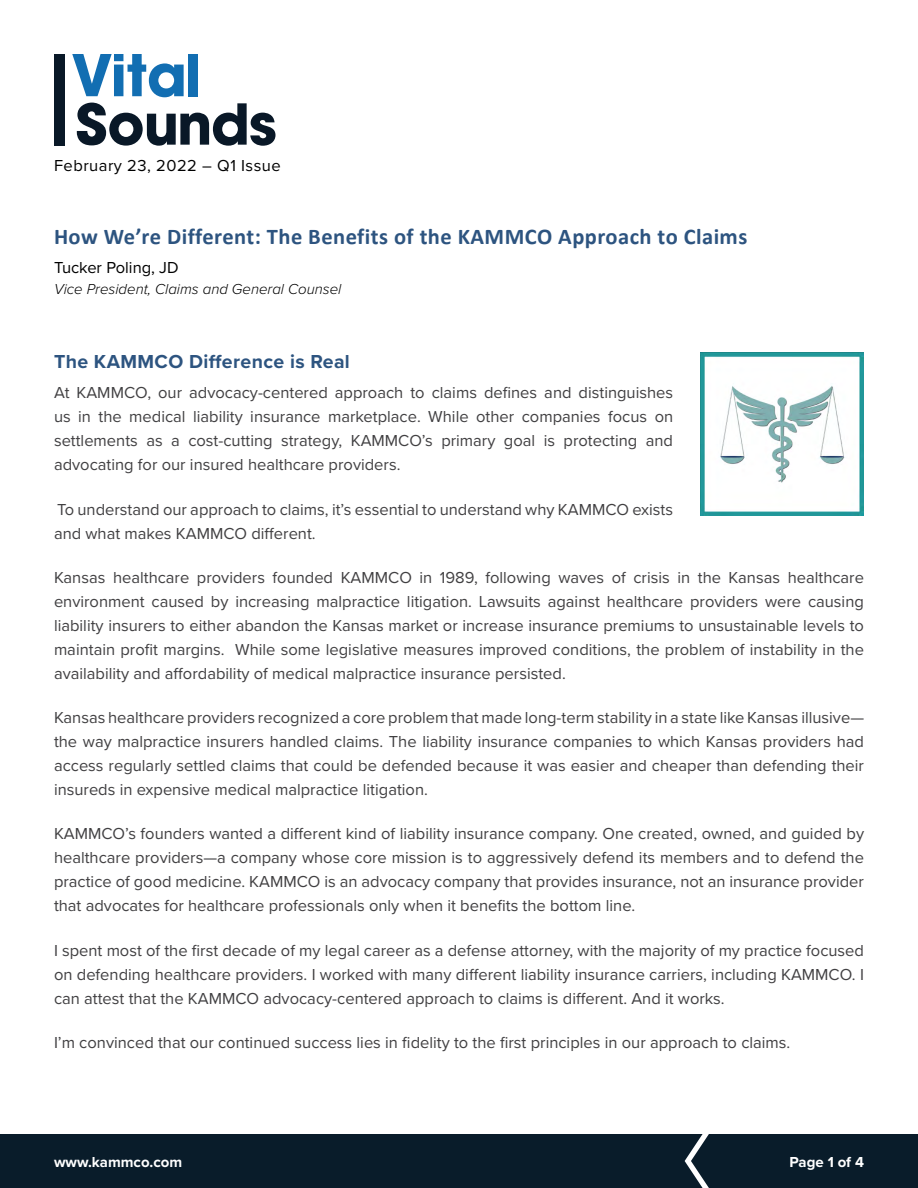
<style>
.page{position:relative;width:918px;height:1188px;background:#fff}
.page>*{position:absolute;margin:0;border:0;box-sizing:border-box;transform-origin:0 0}
.t1{font:700 22.5px "Calibri";letter-spacing:.02em;color:#2d5480}
.Subhead_1{font:700 19.5px "Proxima Nova";letter-spacing:.02em;color:#2d5480}
.Body_Type{font:16.5px/24px "Proxima Nova";color:#414042;text-align:justify}
.t2{font:16.5px "Proxima Nova";letter-spacing:.03em;color:#000}
.t3{font:16.5px "Proxima Nova";color:#000}
.t4{font:italic 300 15px "Proxima Nova";color:#000}
.t5{font:700 15px "Proxima Nova";color:#fff}
</style>
<div class="page">
<div style="left:0;top:1134px;width:918px;height:54px;background:#091c2a"></div>
<svg style="left:685px;top:1134px;width:24px;height:54px"></svg>
<img style="left:700px;top:352px;width:164px;height:164px">
<svg style="left:77px;top:103px;width:199px;height:43px"></svg>
<svg style="left:72px;top:54px;width:112px;height:43px"></svg>
<div style="left:189px;top:54px;width:9px;height:42px;background:#126eb2"></div>
<div style="left:54px;top:54px;width:11px;height:92px;background:#091827"></div>
<p class="t2" style="left:54px;top:154px;width:228px">February 23, 2022 – Q1 Issue</p>
<p class="t1" style="left:54px;top:220px;width:695px">How We’re Different: The Benefits of the KAMMCO Approach to Claims</p>
<p class="t3" style="left:54px;top:255px;width:126px">Tucker Poling, JD</p>
<p class="t4" style="left:54px;top:278px;width:289px">Vice President, Claims and General Counsel</p>
<p class="Subhead_1" style="left:54px;top:346px;width:297px">The KAMMCO Difference is Real</p>
<p class="Body_Type" style="left:54px;top:380px;width:621px">At KAMMCO, our advocacy-centered approach to claims defines and distinguishes us in the medical liability insurance marketplace. While other companies focus on settlements as a cost-cutting strategy, KAMMCO’s primary goal is protecting and advocating for our insured healthcare providers.</p>
<p class="Body_Type" style="left:54px;top:496px;width:621px">To understand our approach to claims, it’s essential to understand why KAMMCO exists and what makes KAMMCO different.</p>
<p class="Body_Type" style="left:54px;top:565px;width:812px">Kansas healthcare providers founded KAMMCO in 1989, following waves of crisis in the Kansas healthcare environment caused by increasing malpractice litigation. Lawsuits against healthcare providers were causing liability insurers to either abandon the Kansas market or increase insurance premiums to unsustainable levels to maintain profit margins. While some legislative measures improved conditions, the problem of instability in the availability and affordability of medical malpractice insurance persisted.</p>
<p class="Body_Type" style="left:54px;top:705px;width:812px">Kansas healthcare providers recognized a core problem that made long-term stability in a state like Kansas illusive— the way malpractice insurers handled claims. The liability insurance companies to which Kansas providers had access regularly settled claims that could be defended because it was easier and cheaper than defending their insureds in expensive medical malpractice litigation.</p>
<p class="Body_Type" style="left:54px;top:821px;width:812px">KAMMCO’s founders wanted a different kind of liability insurance company. One created, owned, and guided by healthcare providers—a company whose core mission is to aggressively defend its members and to defend the practice of good medicine. KAMMCO is an advocacy company that provides insurance, not an insurance provider that advocates for healthcare professionals only when it benefits the bottom line.</p>
<p class="Body_Type" style="left:54px;top:937px;width:812px">I spent most of the first decade of my legal career as a defense attorney, with the majority of my practice focused on defending healthcare providers. I worked with many different liability insurance carriers, including KAMMCO. I can attest that the KAMMCO advocacy-centered approach to claims is different. And it works.</p>
<p class="Body_Type" style="left:54px;top:1030px;width:738px">I’m convinced that our continued success lies in fidelity to the first principles in our approach to claims.</p>
<p class="t5" style="left:54px;top:1150px;width:130px">www.kammco.com</p>
<p class="t5" style="left:790px;top:1150px;width:76px">Page 1 of 4</p>
</div>
